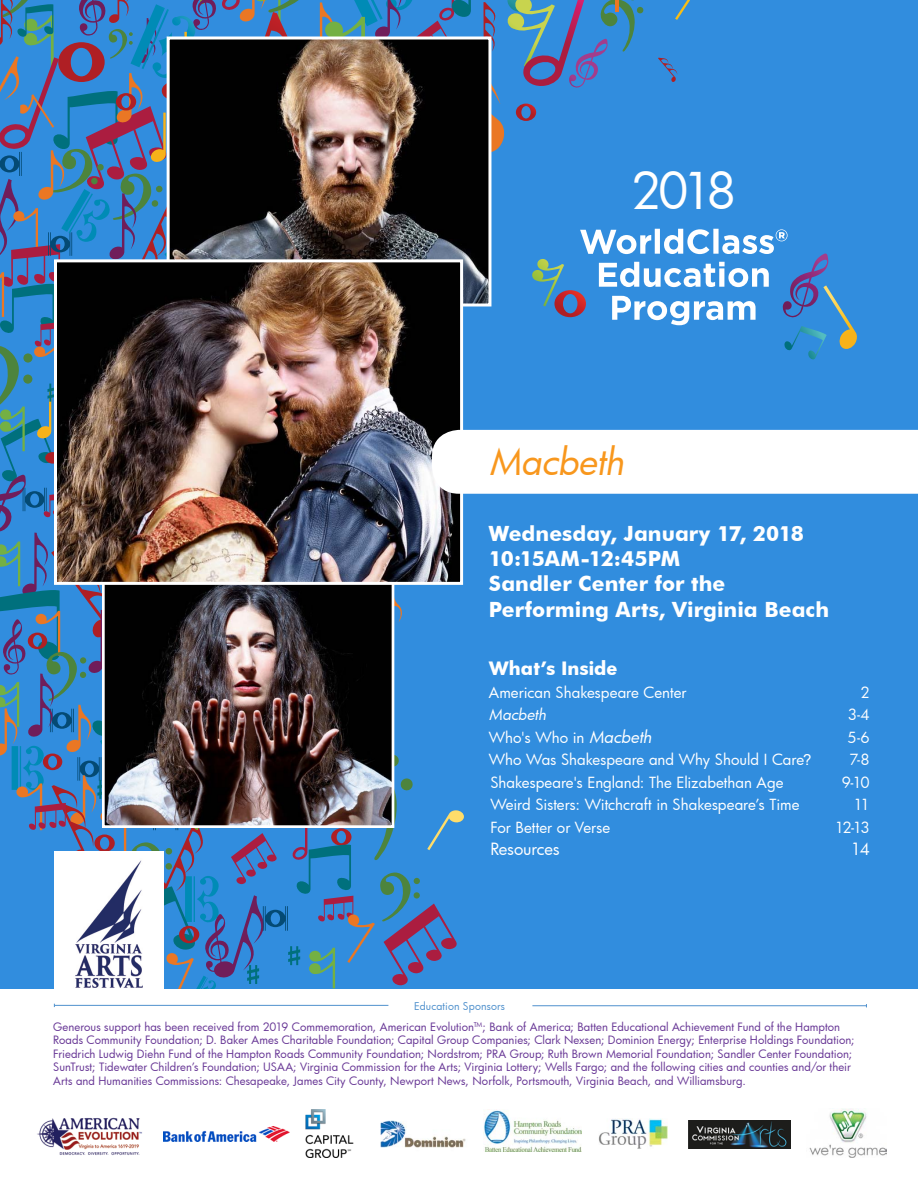
<style>
.page{position:relative;width:918px;height:1188px;background:#fff}
.page>*{position:absolute;margin:0;border:0;box-sizing:border-box;transform-origin:0 0}
.t1{font:49.5px "Futura";color:#fff}
.t2{font:italic 36px "Futura";letter-spacing:-.01em;color:#f8971d}
.t3{font:700 21px/25.2px "Futura BT";color:#fff}
.t4{font:700 18px "Futura";letter-spacing:.005em;color:#fff}
.t5{font:16.5px "Futura";letter-spacing:-.01em;color:#fff}
.t6{font:15px "Futura";letter-spacing:-.005em;color:#fff}
.t7{font:italic 15px "Futura";letter-spacing:.005em;color:#fff}
.t8{font:11.25px/13.5px "Futura";color:#673695}
.t9{font:10.5px "Futura";letter-spacing:.01em;color:#5091cd}
.s1{font-style:italic;font-size:16.5px}
.s2{font-family:"Arial"}
</style>
<div class="page">
<img style="left:0;top:0;width:918px;height:1007px">
<div style="left:54px;top:851px;width:109px;height:149px;background:#fff"></div>
<img style="left:75px;top:860px;width:68px;height:128px">
<img style="left:163px;top:1126px;width:126px;height:16px">
<img style="left:306px;top:1109px;width:48px;height:48px">
<img style="left:380px;top:1120px;width:86px;height:28px">
<img style="left:598px;top:1119px;width:70px;height:30px">
<img style="left:689px;top:1120px;width:101px;height:29px">
<img style="left:483px;top:1110px;width:99px;height:42px">
<img style="left:809px;top:1109px;width:78px;height:49px">
<img style="left:37px;top:1117px;width:105px;height:38px">
<h1 class="t1" style="left:631px;top:157px;width:107px">2018</h1>
<h2 class="t2" style="left:489px;top:438px;width:137px">Macbeth</h2>
<h3 class="t3" style="left:489px;top:521px;width:342px">Wednesday, January 17, 2018<br>10:15AM-12:45PM<br>Sandler Center for the<br>Performing Arts, Virginia Beach</h3>
<h3 class="t4" style="left:489px;top:656px;width:130px">What’s Inside</h3>
<h3 class="t6" style="left:489px;top:682px;width:199px">American Shakespeare Center</h3>
<h3 class="t6" style="left:861px;top:682px;width:11px">2</h3>
<h3 class="t7" style="left:489px;top:705px;width:59px">Macbeth</h3>
<h3 class="t6" style="left:848px;top:705px;width:24px">3-4</h3>
<h3 class="t6" style="left:489px;top:727px;width:164px">Who's Who in <span class="s1">Macbeth</span></h3>
<h3 class="t6" style="left:848px;top:727px;width:24px">5-6</h3>
<h3 class="t6" style="left:489px;top:750px;width:324px">Who Was Shakespeare and Why Should I Care<span class="s2">?</span></h3>
<h3 class="t6" style="left:849px;top:750px;width:22px">7-8</h3>
<h3 class="t6" style="left:490px;top:772px;width:295px">Shakespeare's England: The Elizabethan Age</h3>
<h3 class="t6" style="left:842px;top:772px;width:30px">9-10</h3>
<h3 class="t6" style="left:490px;top:795px;width:311px">Weird Sisters: Witchcraft in Shakespeare’s Time</h3>
<h3 class="t6" style="left:854px;top:795px;width:18px">11</h3>
<h3 class="t6" style="left:490px;top:817px;width:121px">For Better or Verse</h3>
<h3 class="t6" style="left:835px;top:817px;width:36px">12-13</h3>
<h3 class="t5" style="left:490px;top:838px;width:71px">Resources</h3>
<h3 class="t5" style="left:851px;top:838px;width:20px">14</h3>
<p class="t9" style="left:414px;top:999px;width:92px">Education Sponsors</p>
<p class="t8" style="left:53px;top:1020px;width:803px">Generous support has been received from 2019 Commemoration, American Evolution<sup>TM</sup>; Bank of America; Batten Educational Achievement Fund of the Hampton Roads Community Foundation; D. Baker Ames Charitable Foundation; Capital Group Companies; Clark Nexsen; Dominion Energy; Enterprise Holdings Foundation; Friedrich Ludwig Diehn Fund of the Hampton Roads Community Foundation; Nordstrom; PRA Group; Ruth Brown Memorial Foundation; Sandler Center Foundation; SunTrust; Tidewater Children’s Foundation; USAA; Virginia Commission for the Arts; Virginia Lottery; Wells Fargo; and the following cities and counties and/or their Arts and Humanities Commissions: Chesapeake, James City County, Newport News, Norfolk, Portsmouth, Virginia Beach, and Williamsburg.</p>
</div>
